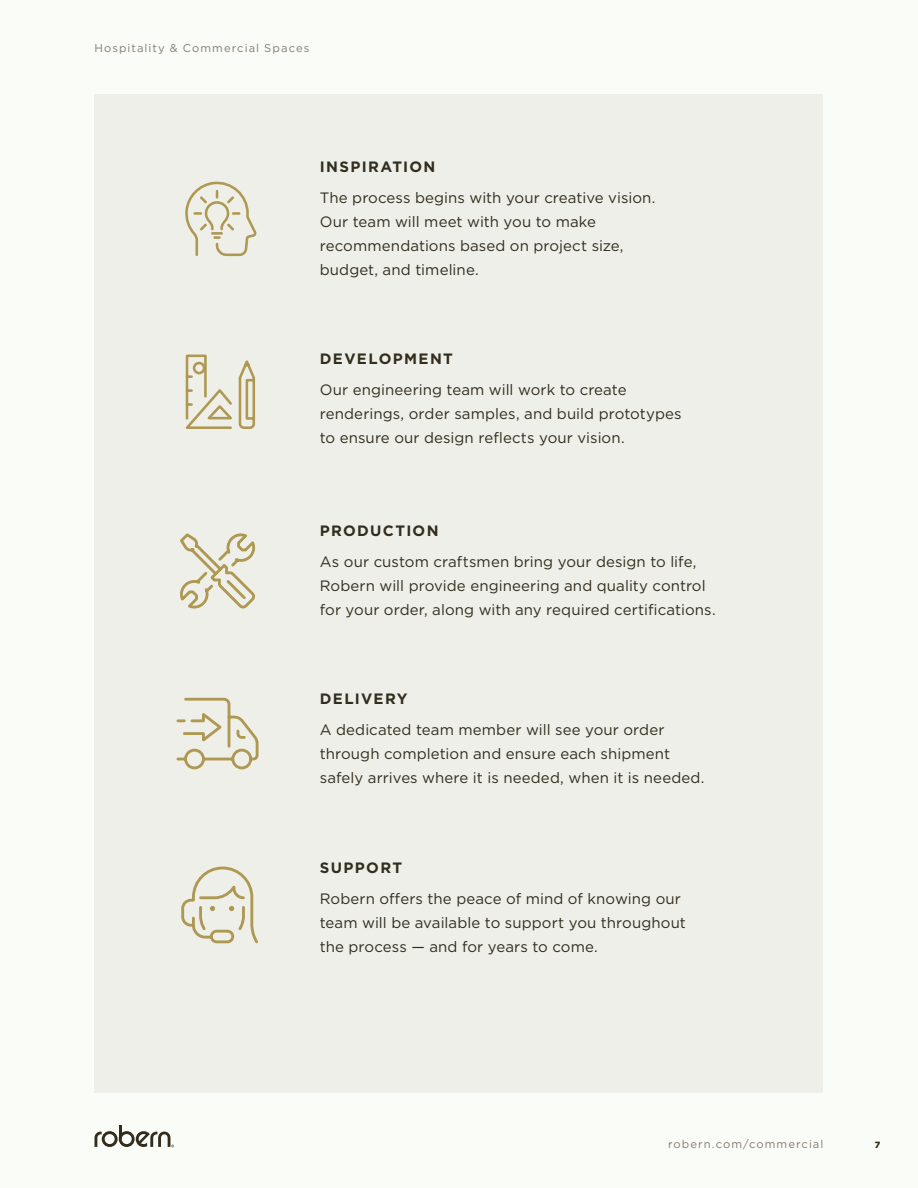
<style>
.page{position:relative;width:918px;height:1188px;background:#fafcf7}
.page>*{position:absolute;margin:0;border:0;box-sizing:border-box;transform-origin:0 0}
.BGG_body_copy_8_9{font:15px/24px "Gotham";letter-spacing:.005em;color:#322d1f}
.BGG_Subhead_left_8_9{font:700 15px "Gotham";letter-spacing:.09em;color:#322d1f}
.t1{font:11.25px "Gotham";letter-spacing:.095em;color:#837c71}
.t2{font:900 9px "Gotham";color:#322d1f}
</style>
<div class="page">
<div style="left:94px;top:94px;width:730px;height:1000px;background:#efeeeb"></div>
<svg style="left:185px;top:181px;width:72px;height:76px"></svg>
<svg style="left:185px;top:354px;width:71px;height:75px"></svg>
<svg style="left:176px;top:533px;width:83px;height:237px"></svg>
<svg style="left:181px;top:866px;width:77px;height:78px"></svg>
<svg style="left:94px;top:1126px;width:80px;height:22px"></svg>
<p class="t1" style="left:94px;top:41px;width:216px">Hospitality &amp; Commercial Spaces</p>
<p class="BGG_Subhead_left_8_9" style="left:320px;top:157px;width:117px">INSPIRATION</p>
<p class="BGG_body_copy_8_9" style="left:320px;top:185px;width:337px">The process begins with your creative vision.<br>Our team will meet with you to make recommendations based on project size, budget, and timeline.</p>
<p class="BGG_Subhead_left_8_9" style="left:320px;top:348px;width:134px">DEVELOPMENT</p>
<p class="BGG_body_copy_8_9" style="left:320px;top:377px;width:363px">Our engineering team will work to create renderings, order samples, and build prototypes to ensure our design reflects your vision.</p>
<p class="BGG_Subhead_left_8_9" style="left:320px;top:521px;width:120px">PRODUCTION</p>
<p class="BGG_body_copy_8_9" style="left:320px;top:550px;width:397px">As our custom craftsmen bring your design to life,<br>Robern will provide engineering and quality control for your order, along with any required certifications.</p>
<p class="BGG_Subhead_left_8_9" style="left:320px;top:689px;width:89px">DELIVERY</p>
<p class="BGG_body_copy_8_9" style="left:320px;top:717px;width:386px">A dedicated team member will see your order through completion and ensure each shipment safely arrives where it is needed, when it is needed.</p>
<p class="BGG_Subhead_left_8_9" style="left:320px;top:858px;width:84px">SUPPORT</p>
<p class="BGG_body_copy_8_9" style="left:320px;top:887px;width:368px">Robern offers the peace of mind of knowing our team will be available to support you throughout the process — and for years to come.</p>
<p class="t1" style="left:668px;top:1136px;width:157px">robern.com/commercial</p>
<p class="t2" style="left:875px;top:1138px;width:7px">7</p>
</div>
